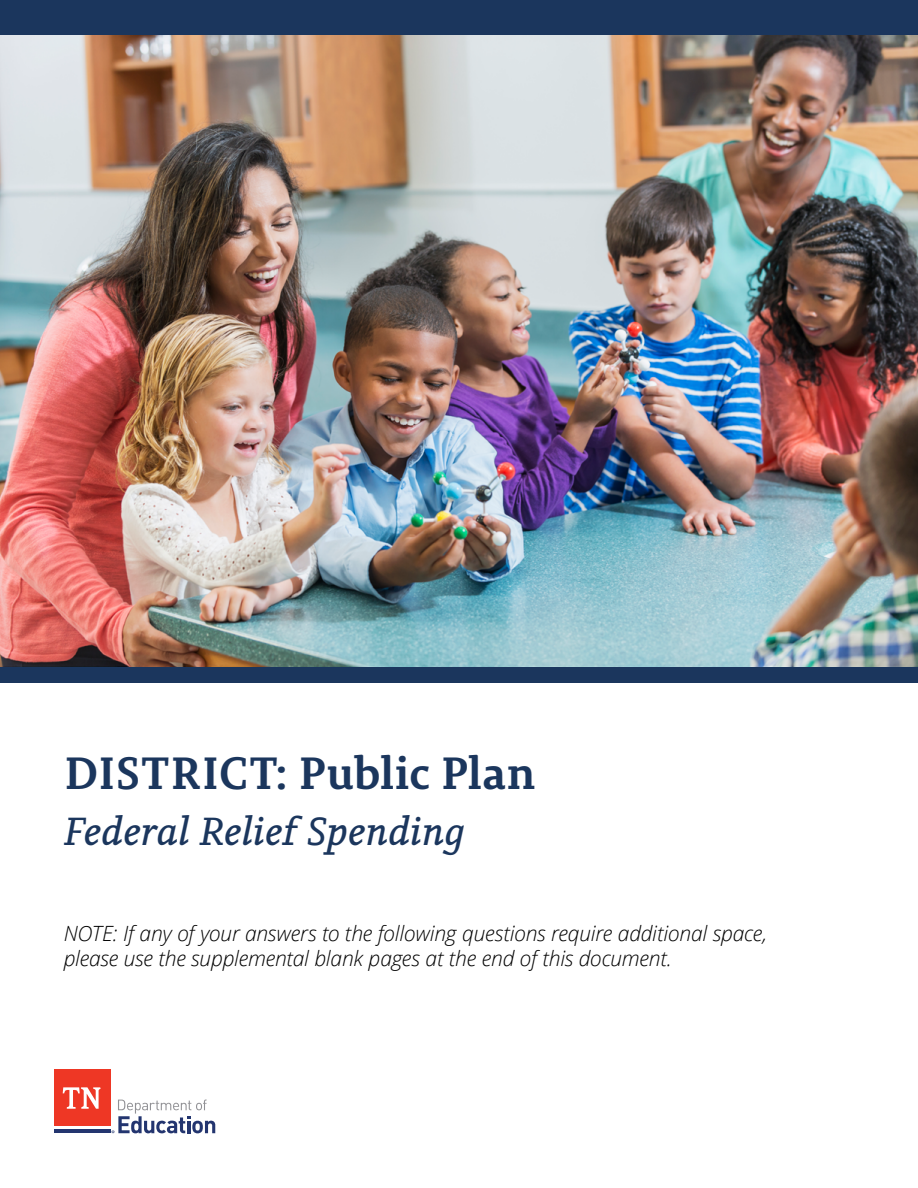
<style>
.page{position:relative;width:918px;height:1188px;background:#fff}
.page>*{position:absolute;margin:0;border:0;box-sizing:border-box;transform-origin:0 0}
.t1{font:700 45px "Permian Slab Serif Typeface";color:#1b365d}
.t2{font:italic 39px "Permian Slab Serif Typeface";letter-spacing:-.01em;color:#1b365d}
.t3{font:italic 300 21px/25.2px "Open Sans";letter-spacing:-.01em;color:#000}
</style>
<div class="page">
<div style="left:0;top:0;width:918px;height:683px;background:#1b365d"></div>
<img style="left:0;top:36px;width:918px;height:630px">
<div style="left:54px;top:1070px;width:57px;height:56px;background:#ee3725"></div>
<div style="left:54px;top:1128px;width:57px;height:5px;background:#23356f"></div>
<svg style="left:63px;top:1087px;width:38px;height:22px"></svg>
<svg style="left:111px;top:1100px;width:104px;height:33px"></svg>
<h1 class="t1" style="left:64px;top:736px;width:473px">DISTRICT: Public Plan</h1>
<h1 class="t2" style="left:64px;top:801px;width:403px">Federal Relief Spending</h1>
<p class="t3" style="left:64px;top:920px;width:705px">NOTE: If any of your answers to the following questions require additional space, please use the supplemental blank pages at the end of this document.</p>
</div>
